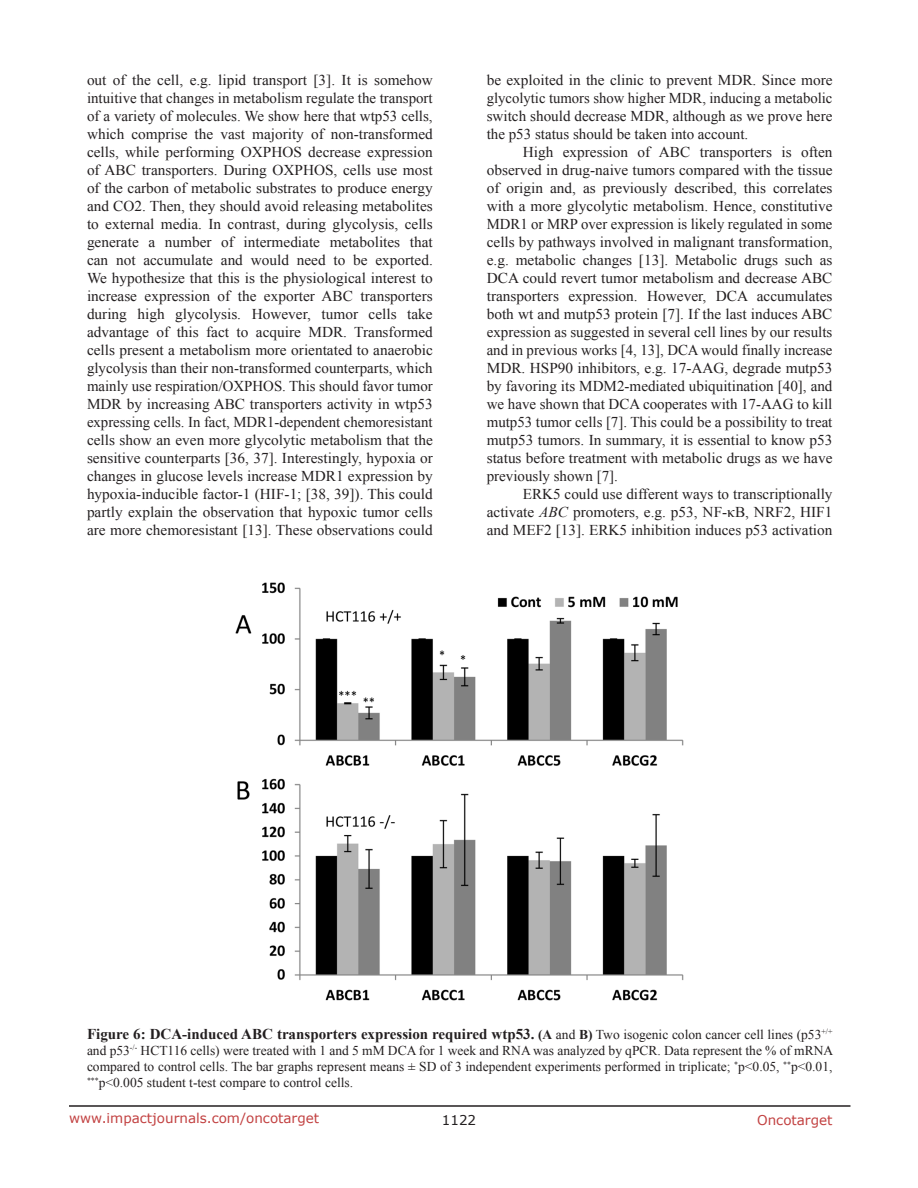
<style>
.page{position:relative;width:918px;height:1188px;background:#fff}
.page>*{position:absolute;margin:0;border:0;box-sizing:border-box;transform-origin:0 0}
.BodyText{font:15px/18px "Times New Roman";color:#231f20;text-align:justify}
.figuretext{font:700 15px "Times New Roman";color:#231f20}
.figuretext-2{font:13.5px/16.2px "Times New Roman";color:#231f20;text-align:justify}
.t1{font:13.5px "Verdana";color:#c24141}
.t2{font:13.5px "Verdana";color:#231f20}
.s1{font-style:italic}
.s2{font-size:13.5px}
.s3{font-weight:400;font-size:13.5px}
</style>
<div class="page">
<hr style="left:69px;top:1105px;width:781px;height:2px;background:#231f20">
<img style="left:235px;top:582px;width:449px;height:419px">
<p class="BodyText" style="left:87px;top:71px;width:347px">out of the cell, e.g. lipid transport [3]. It is somehow intuitive that changes in metabolism regulate the transport of a variety of molecules. We show here that wtp53 cells, which comprise the vast majority of non-transformed cells, while performing OXPHOS decrease expression of ABC transporters. During OXPHOS, cells use most of the carbon of metabolic substrates to produce energy and CO2. Then, they should avoid releasing metabolites to external media. In contrast, during glycolysis, cells generate a number of intermediate metabolites that can not accumulate and would need to be exported.<br>We hypothesize that this is the physiological interest to increase expression of the exporter ABC transporters during high glycolysis. However, tumor cells take advantage of this fact to acquire MDR. Transformed cells present a metabolism more orientated to anaerobic glycolysis than their non-transformed counterparts, which mainly use respiration/OXPHOS. This should favor tumor MDR by increasing ABC transporters activity in wtp53 expressing cells. In fact, MDR1-dependent chemoresistant cells show an even more glycolytic metabolism that the sensitive counterparts [36, 37]. Interestingly, hypoxia or changes in glucose levels increase MDR1 expression by hypoxia-inducible factor-1 (HIF-1; [38, 39]). This could partly explain the observation that hypoxic tumor cells are more chemoresistant [13]. These observations could</p>
<p class="BodyText" style="left:487px;top:71px;width:347px">be exploited in the clinic to prevent MDR. Since more glycolytic tumors show higher MDR, inducing a metabolic switch should decrease MDR, although as we prove here the p53 status should be taken into account.</p>
<p class="BodyText" style="left:487px;top:143px;width:347px;text-indent:36px">High expression of ABC transporters is often observed in drug-naive tumors compared with the tissue of origin and, as previously described, this correlates with a more glycolytic metabolism. Hence, constitutive MDR1 or MRP over expression is likely regulated in some cells by pathways involved in malignant transformation, e.g. metabolic changes [13]. Metabolic drugs such as DCA could revert tumor metabolism and decrease ABC transporters expression. However, DCA accumulates both wt and mutp53 protein [7]. If the last induces ABC expression as suggested in several cell lines by our results and in previous works [4, 13], DCA would finally increase MDR. HSP90 inhibitors, e.g. 17-AAG, degrade mutp53 by favoring its MDM2-mediated ubiquitination [40], and we have shown that DCA cooperates with 17-AAG to kill mutp53 tumor cells [7]. This could be a possibility to treat mutp53 tumors. In summary, it is essential to know p53 status before treatment with metabolic drugs as we have previously shown [7].</p>
<p class="BodyText" style="left:487px;top:485px;width:347px;text-indent:36px">ERK5 could use different ways to transcriptionally activate <span class="s1">ABC</span> promoters, e.g. p53, NF-κB, NRF2, HIF1 and MEF2 [13]. ERK5 inhibition induces p53 activation</p>
<p class="figuretext" style="left:87px;top:1023px;width:747px">Figure 6: DCA-induced ABC transporters expression required wtp53. <span class="s2">(A</span> <span class="s3">and</span> <span class="s2">B)</span> <span class="s3">Two isogenic colon cancer cell lines (p53</span><sup>+/+</sup></p>
<p class="figuretext-2" style="left:87px;top:1042px;width:748px">and p53<sup>-/-</sup> HCT116 cells) were treated with 1 and 5 mM DCA for 1 week and RNA was analyzed by qPCR. Data represent the % of mRNA compared to control cells. The bar graphs represent means ± SD of 3 independent experiments performed in triplicate; <sup>*</sup>p&lt;0.05, <sup>**</sup>p&lt;0.01, <sup>***</sup>p&lt;0.005 student t-test compare to control cells.</p>
<p class="t1" style="left:69px;top:1109px;width:252px">www.impactjournals.com/oncotarget</p>
<p class="t2" style="left:442px;top:1111px;width:36px">1122</p>
<p class="t1" style="left:757px;top:1111px;width:77px">Oncotarget</p>
</div>
